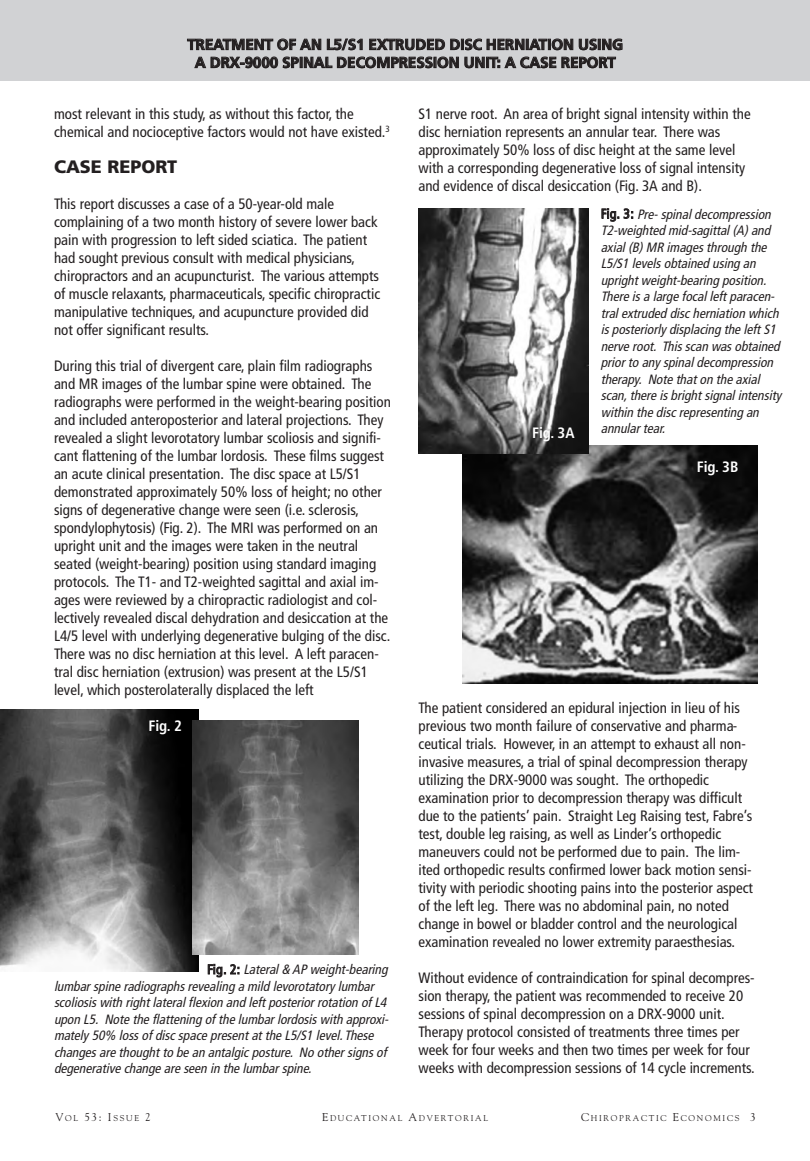
<style>
.page{position:relative;width:810px;height:1161px;background:#fff}
.page>*{position:absolute;margin:0;border:0;box-sizing:border-box;transform-origin:0 0}
.t1{font:900 18px "Frutiger";color:#231f20}
.t2{font:condensed 15px/18px "Frutiger";color:#231f20}
.t3{font:700 15px/18px "Frutiger";letter-spacing:-.005em;color:#231f20;text-align:center}
.t4{font:700 condensed 15px "Frutiger";color:#fff}
.t5{font:italic condensed 13.5px/16.5px "Frutiger";color:#231f20}
.t6{font:11.25px "Goudy";color:#231f20}
.t7{font:8.4px "Goudy";letter-spacing:.2em;color:#231f20}
.s1{font-style:normal}
.s2{font-size:8.4px}
.s3{font-size:11.25px}
</style>
<div class="page">
<img style="left:463px;top:446px;width:294px;height:238px">
<img style="left:418px;top:208px;width:171px;height:246px">
<div style="left:0;top:0;width:810px;height:81px;background:#d1d2d4"></div>
<img style="left:0;top:709px;width:198px;height:263px">
<img style="left:192px;top:720px;width:166px;height:234px">
<p class="t3" style="left:187px;top:37px;width:437px">TREATMENT OF AN L5/S1 EXTRUDED DISC HERNIATION USING<br>A DRX-9000 SPINAL DECOMPRESSION UNIT: A CASE REPORT</p>
<p class="t2" style="left:54px;top:106px;width:337px">most relevant in this study, as without this factor, the chemical and nocioceptive factors would not have existed.<sup>3</sup></p>
<p class="t1" style="left:54px;top:160px;width:125px">CASE REPORT</p>
<p class="t2" style="left:54px;top:196px;width:328px">This report discusses a case of a 50-year-old male complaining of a two month history of severe lower back pain with progression to left sided sciatica. The patient had sought previous consult with medical physicians, chiropractors and an acupuncturist. The various attempts of muscle relaxants, pharmaceuticals, specific chiropractic manipulative techniques, and acupuncture provided did not offer significant results.</p>
<p class="t2" style="left:54px;top:358px;width:339px">During this trial of divergent care, plain film radiographs and MR images of the lumbar spine were obtained. The radiographs were performed in the weight-bearing position and included anteroposterior and lateral projections. They revealed a slight levorotatory lumbar scoliosis and signifi&shy;cant flattening of the lumbar lordosis. These films suggest an acute clinical presentation. The disc space at L5/S1 demonstrated approximately 50% loss of height; no other signs of degenerative change were seen (i.e. sclerosis, spondylophytosis) (Fig. 2). The MRI was performed on an upright unit and the images were taken in the neutral seated (weight-bearing) position using standard imaging protocols. The T1- and T2-weighted sagittal and axial im&shy;ages were reviewed by a chiropractic radiologist and col&shy;lectively revealed discal dehydration and desiccation at the L4/5 level with underlying degenerative bulging of the disc.<br>There was no disc herniation at this level. A left paracen&shy;tral disc herniation (extrusion) was present at the L5/S1 level, which posterolaterally displaced the left</p>
<p class="t4" style="left:148px;top:720px;width:35px">Fig. 2</p>
<p class="t5" style="left:54px;top:962px;width:339px;text-indent:153px"><span class="s1">F i g . 2 :</span> Lateral&amp; AP weight-bearing lumbarspine radiographsrevealing a mild levorotatory lumbar scoliosiswith rightlateralflexion and leftposteriorrotation of L4 upon L5. Note the flattening of the lumbarlordosiswith approxi&shy;mately 50% lossof disc space presentatthe L5/S1 level.These changesare thoughtto be an antalgic posture. No othersignsof degenerative change are seen in the lumbarspine.</p>
<p class="t2" style="left:418px;top:106px;width:334px">S1 nerve root. An area of bright signal intensity within the disc herniation represents an annular tear. There was approximately 50% loss of disc height at the same level with a corresponding degenerative loss of signal intensity and evidence of discal desiccation (Fig. 3A and B).</p>
<p class="t4" style="left:532px;top:426px;width:44px">Fig. 3A</p>
<p class="t5" style="left:601px;top:207px;width:183px"><span class="s1">F i g . 3 :</span> Pre-spinaldecompression<br>T2-weighted mid-sagittal(A)and axial(B)MR imagesthrough the<br>L5/S1 levelsobtained using an uprightweight-bearing position.<br>There isa large focalleftparacen&shy;tralextruded disc herniation which isposteriorly displacing the leftS1 nerve root. Thisscan wasobtained priorto any spinaldecompression therapy. Note thaton the axial scan,there isbrightsignalintensity within the disc representing an annulartear.</p>
<p class="t4" style="left:697px;top:460px;width:43px">Fig. 3B</p>
<p class="t2" style="left:418px;top:700px;width:336px">The patient considered an epidural injection in lieu of his previous two month failure of conservative and pharma&shy;ceutical trials. However, in an attempt to exhaust all non&shy;invasive measures, a trial of spinal decompression therapy utilizing the DRX-9000 was sought. The orthopedic examination prior to decompression therapy was difficult due to the patients’ pain. Straight Leg Raising test, Fabre’s test, double leg raising, as well as Linder’s orthopedic maneuvers could not be performed due to pain. The lim&shy;ited orthopedic results confirmed lower back motion sensi&shy;tivity with periodic shooting pains into the posterior aspect of the left leg. There was no abdominal pain, no noted change in bowel or bladder control and the neurological examination revealed no lower extremity paraesthesias.</p>
<p class="t2" style="left:418px;top:970px;width:338px">Without evidence of contraindication for spinal decompres&shy;sion therapy, the patient was recommended to receive 20 sessions of spinal decompression on a DRX-9000 unit.<br>Therapy protocol consisted of treatments three times per week for four weeks and then two times per week for four weeks with decompression sessions of 14 cycle increments.</p>
<p class="t6" style="left:56px;top:1110px;width:97px">V<span class="s2">OL</span> 53: I<span class="s2">SSUE</span> 2</p>
<p class="t7" style="left:322px;top:1113px;width:168px"><span class="s3">E</span>DUCATIONAL <span class="s3">A</span>DVERTORIAL</p>
<p class="t7" style="left:581px;top:1113px;width:176px"><span class="s3">C</span>HIROPRACTIC <span class="s3">E</span>CONOMICS <span class="s3">3</span></p>
</div>
